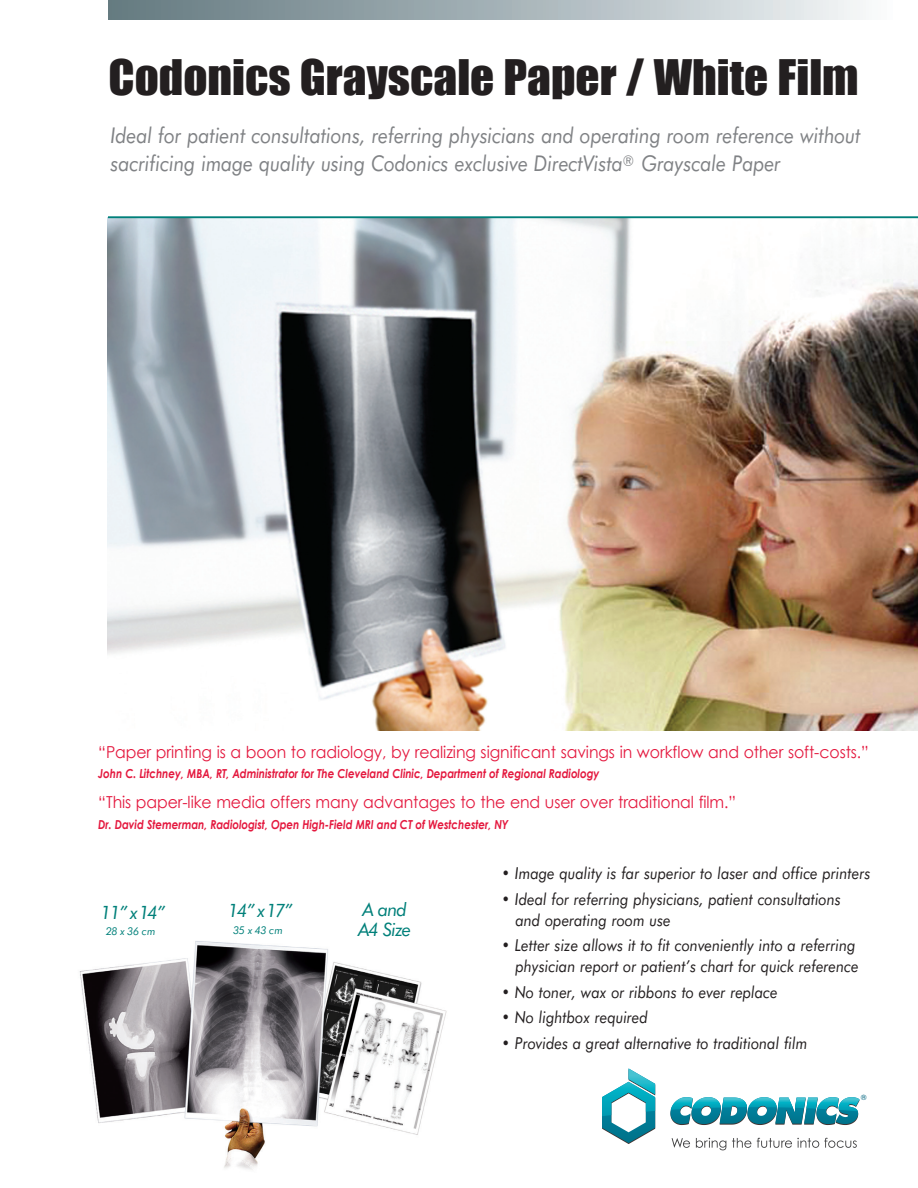
<style>
.page{position:relative;width:918px;height:1188px;background:#fff}
.page>*{position:absolute;margin:0;border:0;box-sizing:border-box;transform-origin:0 0}
.t1{font:45px "Impact";color:#231f20;scale:1.05 1}
.t2{font:italic 21.75px/28.5px "Futura BT";letter-spacing:-.005em;color:#808285;scale:.9 1}
.t3{font:italic 18.45px/19.5px "Futura BT";letter-spacing:-.05em;color:#00807a}
.t4{font:italic 16.5px "Futura BT";color:#231f20;scale:.9 1}
.t5{font:16.5px "Century Gothic";letter-spacing:-.005em;color:#e4183e;scale:.95 1}
.t6{font:italic 700 12.45px "Century Gothic";letter-spacing:-.005em;color:#e4183e;scale:.84 1}
.t7{font:italic 10.8px "Futura BT";letter-spacing:-.035em;color:#00807a}
.t8{font:7.05px "Century Gothic";color:#006580}
</style>
<div class="page">
<img style="left:79px;top:941px;width:368px;height:229px">
<img style="left:108px;top:218px;width:810px;height:512px">
<hr style="left:108px;top:216px;width:810px;height:2px;background:#00807a">
<div style="left:109px;top:0;width:784px;height:20px;background:linear-gradient(to right,#5f767d,#f3f6f7)"></div>
<svg style="left:602px;top:1068px;width:53px;height:76px"></svg>
<svg style="left:670px;top:1097px;width:190px;height:28px"></svg>
<svg style="left:672px;top:1138px;width:18px;height:10px"></svg>
<svg style="left:696px;top:1138px;width:30px;height:12px"></svg>
<svg style="left:732px;top:1138px;width:19px;height:10px"></svg>
<svg style="left:757px;top:1138px;width:100px;height:10px"></svg>
<p class="t1" style="left:109px;top:42px;width:716px">Codonics Grayscale Paper / White Film</p>
<p class="t2" style="left:111px;top:120px;width:835px">Ideal for patient consultations, referring physicians and operating room reference without sacrificing image quality using Codonics exclusive DirectVista<sup>®</sup> Grayscale Paper</p>
<p class="t5" style="left:98px;top:741px;width:813px">“Paper printing is a boon to radiology, by realizing significant savings in workflow and other soft-costs.”</p>
<p class="t6" style="left:98px;top:766px;width:598px">John C. Litchney, MBA, RT, Administrator for The Cleveland Clinic, Department of Regional Radiology</p>
<p class="t5" style="left:98px;top:792px;width:673px">“This paper-like media offers many advantages to the end user over traditional film.”</p>
<p class="t6" style="left:98px;top:816px;width:490px">Dr. David Stemerman, Radiologist, Open High-Field MRI and CT of Westchester, NY</p>
<p class="t3" style="left:100px;top:902px;width:67px">11”x14”</p>
<p class="t7" style="left:106px;top:925px;width:51px">28 x 36 cm</p>
<p class="t3" style="left:228px;top:901px;width:67px">14”x17”</p>
<p class="t7" style="left:233px;top:923px;width:51px">35 x 43 cm</p>
<p class="t3" style="left:358px;top:900px;width:55px">A and<br>A4 Size</p>
<p class="t4" style="left:501px;top:863px;width:412px">• Image quality is far superior to laser and office printers</p>
<p class="t4" style="left:501px;top:889px;width:379px">• Ideal for referring physicians, patient consultations</p>
<p class="t4" style="left:515px;top:910px;width:174px">and operating room use</p>
<p class="t4" style="left:501px;top:935px;width:395px">• Letter size allows it to fit conveniently into a referring</p>
<p class="t4" style="left:515px;top:956px;width:383px">physician report or patient’s chart for quick reference</p>
<p class="t4" style="left:501px;top:982px;width:309px">• No toner, wax or ribbons to ever replace</p>
<p class="t4" style="left:501px;top:1007px;width:164px">• No lightbox required</p>
<p class="t4" style="left:501px;top:1033px;width:342px">• Provides a great alternative to traditional film</p>
<p class="t8" style="left:861px;top:1094px;width:7px">®</p>
</div>
